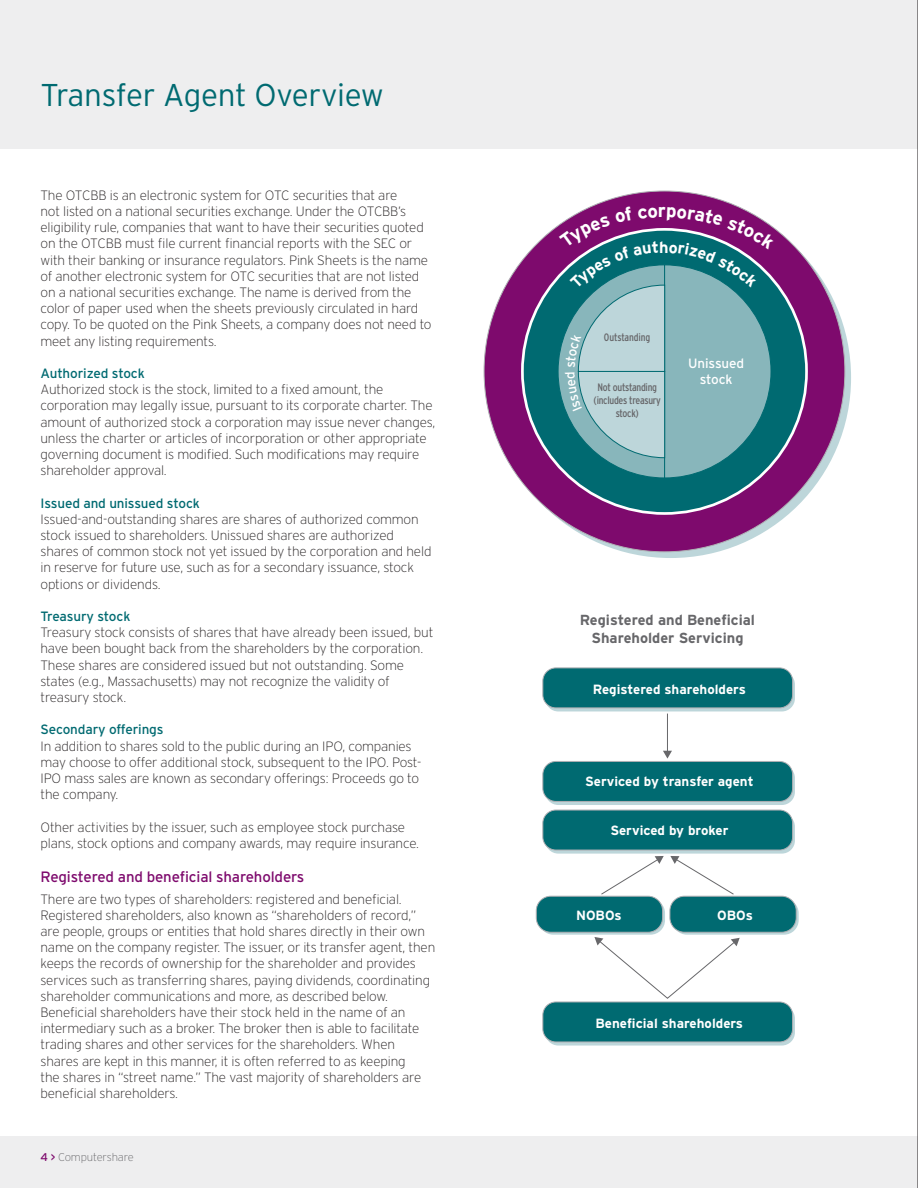
<style>
.page{position:relative;width:918px;height:1188px;background:#fff}
.page>*{position:absolute;margin:0;border:0;box-sizing:border-box;transform-origin:0 0}
.t1{font:300 31.5px "Interstate";letter-spacing:-.01em;color:#006a71}
.t2{font:700 18.9px "Interstate";color:#fff}
.t3{font:700 16.2px "Interstate";color:#fff}
.t4{font:15px "Interstate";letter-spacing:-.01em;color:#7e0a6d}
.t5{font:700 14.55px/17.5px "Interstate";color:#67676a;text-align:center}
.t6{font:200 13.5px/16.2px "Interstate";letter-spacing:-.01em;color:#231f20}
.t7{font:13.5px "Interstate";letter-spacing:-.01em;color:#006a71}
.t8{font:13.5px/16.2px "Interstate";letter-spacing:-.01em;color:#fff;text-align:center}
.t9{font:700 13.35px "Interstate";color:#fff}
.t10{font:200 11.25px "Interstate";letter-spacing:-.01em;color:#67676a}
.t11{font:condensed 10.8px/12.9px "Interstate";letter-spacing:-.025em;color:#67676a;text-align:center}
.s1{font-weight:400;color:#7e0a6d}
</style>
<div class="page">
<div style="left:0;top:1136px;width:918px;height:52px;background:#eeeeef"></div>
<div style="left:0;top:0;width:918px;height:149px;background:#eeeeef"></div>
<div style="left:490px;top:197px;width:361px;height:361px;background:#bdd6da;border-radius:50%"></div>
<div style="left:484px;top:191px;width:361px;height:361px;background:#7e0a6d;border-radius:50%"></div>
<div style="left:522px;top:229px;width:285px;height:284px;background:#006a71;border-radius:50%"></div>
<svg style="left:539px;top:899px;width:126px;height:36px"></svg>
<div style="left:536px;top:896px;width:127px;height:36px;background:#006a71;border-radius:15px"></div>
<div style="left:536px;top:896px;width:127px;height:36px;border:1px solid #aeafb3;border-radius:15px"></div>
<svg style="left:672px;top:899px;width:127px;height:36px"></svg>
<div style="left:670px;top:896px;width:126px;height:36px;background:#006a71;border-radius:15px"></div>
<div style="left:670px;top:896px;width:126px;height:36px;border:1px solid #aeafb3;border-radius:15px"></div>
<div style="left:545px;top:671px;width:250px;height:40px;background:linear-gradient(to right,#bdd5d9,#bdd6da);border-radius:13px"></div>
<div style="left:543px;top:668px;width:250px;height:40px;background:#006a71;border-radius:13px"></div>
<div style="left:543px;top:668px;width:250px;height:40px;border:1px solid #aeafb3;border-radius:13px"></div>
<div style="left:545px;top:765px;width:250px;height:40px;background:#bdd6da;border-radius:13px"></div>
<div style="left:543px;top:761px;width:250px;height:40px;background:#006a71;border-radius:13px"></div>
<div style="left:543px;top:761px;width:250px;height:41px;border:1px solid #aeafb3;border-radius:13px"></div>
<div style="left:545px;top:814px;width:250px;height:40px;background:linear-gradient(to right,#baccd0,#b7ccd0);border-radius:13px"></div>
<div style="left:543px;top:810px;width:250px;height:40px;background:#006a71;border-radius:13px"></div>
<div style="left:543px;top:810px;width:250px;height:40px;border:1px solid #aeafb3;border-radius:13px"></div>
<div style="left:545px;top:1006px;width:250px;height:40px;background:linear-gradient(to right,#bcced2,#b9cdd2);border-radius:13px"></div>
<div style="left:543px;top:1002px;width:250px;height:40px;background:#006a71;border-radius:13px"></div>
<div style="left:543px;top:1002px;width:250px;height:40px;border:1px solid #aeafb3;border-radius:13px"></div>
<hr style="left:667px;top:714px;width:1px;height:38px;background:#67676a">
<svg style="left:663px;top:751px;width:9px;height:8px"></svg>
<svg style="left:594px;top:937px;width:146px;height:62px"></svg>
<svg style="left:601px;top:856px;width:63px;height:39px"></svg>
<svg style="left:670px;top:856px;width:64px;height:39px"></svg>
<hr style="left:917px;top:0;width:1px;height:1188px;background:#231f20">
<svg style="left:558px;top:206px;width:218px;height:272px"></svg>
<h1 class="t1" style="left:41px;top:78px;width:345px">Transfer Agent Overview</h1>
<p class="t6" style="left:40px;top:187px;width:393px">The OTCBB is an electronic system for OTC securities that are<br>not listed on a national securities exchange. Under the OTCBB’s eligibility rule, companies that want to have their securities quoted on the OTCBB must file current financial reports with the SEC or with their banking or insurance regulators. Pink Sheets is the name of another electronic system for OTC securities that are not listed on a national securities exchange. The name is derived from the color of paper used when the sheets previously circulated in hard copy. To be quoted on the Pink Sheets, a company does not need to meet any listing requirements.</p>
<p class="t7" style="left:40px;top:366px;width:106px">Authorized stock</p>
<p class="t6" style="left:40px;top:381px;width:396px">Authorized stock is the stock, limited to a fixed amount, the corporation may legally issue, pursuant to its corporate charter. The amount of authorized stock a corporation may issue never changes, unless the charter or articles of incorporation or other appropriate governing document is modified. Such modifications may require shareholder approval.</p>
<p class="t7" style="left:40px;top:495px;width:161px">Issued and unissued stock</p>
<p class="t6" style="left:40px;top:511px;width:392px">Issued-and-outstanding shares are shares of authorized common stock issued to shareholders. Unissued shares are authorized shares of common stock not yet issued by the corporation and held in reserve for future use, such as for a secondary issuance, stock options or dividends.</p>
<p class="t7" style="left:40px;top:609px;width:92px">Treasury stock</p>
<p class="t6" style="left:40px;top:624px;width:394px">Treasury stock consists of shares that have already been issued, but have been bought back from the shareholders by the corporation.<br>These shares are considered issued but not outstanding. Some states (e.g., Massachusetts) may not recognize the validity of treasury stock.</p>
<p class="t7" style="left:40px;top:722px;width:125px">Secondary offerings</p>
<p class="t6" style="left:40px;top:738px;width:382px">In addition to shares sold to the public during an IPO, companies may choose to offer additional stock, subsequent to the IPO. Post-IPO mass sales are known as secondary offerings: Proceeds go to the company.</p>
<p class="t6" style="left:40px;top:819px;width:380px">Other activities by the issuer, such as employee stock purchase plans, stock options and company awards, may require insurance.</p>
<p class="t4" style="left:40px;top:868px;width:265px">Registered and beneficial shareholders</p>
<p class="t6" style="left:40px;top:891px;width:396px">There are two types of shareholders: registered and beneficial.<br>Registered shareholders, also known as “shareholders of record,” are people, groups or entities that hold shares directly in their own name on the company register. The issuer, or its transfer agent, then keeps the records of ownership for the shareholder and provides services such as transferring shares, paying dividends, coordinating shareholder communications and more, as described below.<br>Beneficial shareholders have their stock held in the name of an intermediary such as a broker. The broker then is able to facilitate trading shares and other services for the shareholders. When shares are kept in this manner, it is often referred to as keeping<br>the shares in “street name.” The vast majority of shareholders are beneficial shareholders.</p>
<p class="t10" style="left:40px;top:1150px;width:95px"><span class="s1">4 &gt;</span> Computershare</p>
<h2 class="t2" style="left:658px;top:200px;width:10px">r</h2>
<p class="t3" style="left:659px;top:238px;width:11px">h</p>
<p class="t11" style="left:604px;top:331px;width:48px">Outstanding</p>
<p class="t11" style="left:594px;top:381px;width:69px">Not outstanding (includes treasury stock)</p>
<p class="t8" style="left:688px;top:355px;width:57px">Unissued stock</p>
<p class="t5" style="left:580px;top:611px;width:177px">Registered and Beneficial<br>Shareholder Servicing</p>
<p class="t9" style="left:593px;top:682px;width:155px">Registered shareholders</p>
<p class="t9" style="left:585px;top:774px;width:170px">Serviced by transfer agent</p>
<p class="t9" style="left:610px;top:823px;width:120px">Serviced by broker</p>
<p class="t9" style="left:576px;top:908px;width:47px">NOBOs</p>
<p class="t9" style="left:717px;top:908px;width:37px">OBOs</p>
<p class="t9" style="left:596px;top:1016px;width:149px">Beneficial shareholders</p>
</div>
